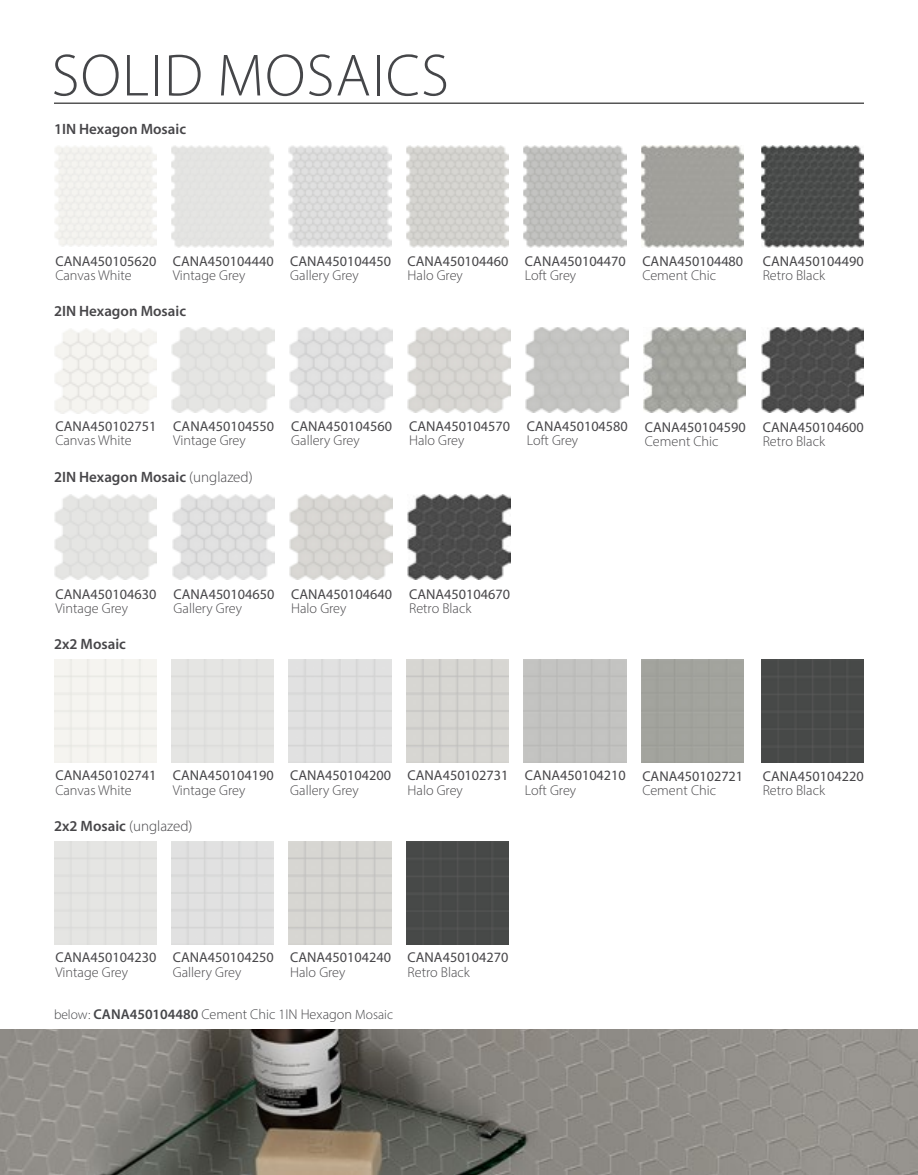
<style>
.page{position:relative;width:918px;height:1175px;background:#fff}
.page>*{position:absolute;margin:0;border:0;box-sizing:border-box;transform-origin:0 0}
.t1{font:300 60px "Myriad Pro";letter-spacing:.02em;color:#454649}
.t2{font:600 15px "Myriad Pro";color:#474649}
.t3{font:300 15px "Myriad Pro";color:#474649}
.t4{font:14.25px "Myriad Pro";color:#474649}
.t5{font:300 14.25px "Myriad Pro";color:#474649}
.t6{font:600 14.25px "Myriad Pro";color:#454649}
.s1{font-weight:300}
.s2{font-weight:600}
.s3{font-weight:300;font-size:13.5px}
.s4{font-weight:300;color:#474649}
</style>
<div class="page">
<hr style="left:54px;top:103px;width:810px;height:1px;background:#000">
<img style="left:641px;top:145px;width:102px;height:103px">
<img style="left:761px;top:145px;width:103px;height:103px">
<img style="left:171px;top:145px;width:103px;height:103px">
<img style="left:289px;top:145px;width:102px;height:103px">
<img style="left:406px;top:145px;width:103px;height:103px">
<img style="left:524px;top:145px;width:102px;height:103px">
<img style="left:55px;top:328px;width:102px;height:85px">
<img style="left:644px;top:327px;width:102px;height:85px">
<img style="left:761px;top:327px;width:103px;height:85px">
<img style="left:172px;top:327px;width:102px;height:85px">
<img style="left:290px;top:327px;width:102px;height:85px">
<img style="left:408px;top:327px;width:102px;height:85px">
<img style="left:526px;top:327px;width:102px;height:85px">
<img style="left:408px;top:494px;width:102px;height:85px">
<img style="left:54px;top:494px;width:103px;height:85px">
<img style="left:172px;top:494px;width:103px;height:85px">
<img style="left:290px;top:494px;width:102px;height:85px">
<img style="left:289px;top:841px;width:102px;height:103px">
<img style="left:171px;top:841px;width:103px;height:103px">
<div style="left:406px;top:841px;width:103px;height:103px;background:#474948"></div>
<div style="left:761px;top:660px;width:103px;height:102px;background:#474948"></div>
<img style="left:289px;top:660px;width:102px;height:102px">
<img style="left:406px;top:660px;width:103px;height:102px">
<img style="left:0;top:1029px;width:918px;height:145px">
<h1 class="t1" style="left:52px;top:39px;width:399px">SOLID MOSAICS</h1>
<p class="t2" style="left:54px;top:120px;width:134px">1IN Hexagon Mosaic</p>
<p class="t4" style="left:55px;top:252px;width:102px">CANA450105620</p>
<p class="t5" style="left:55px;top:267px;width:78px">Canvas White</p>
<p class="t4" style="left:173px;top:252px;width:102px">CANA450104440</p>
<p class="t5" style="left:173px;top:267px;width:74px">Vintage Grey</p>
<p class="t2" style="left:54px;top:302px;width:134px">2IN Hexagon Mosaic</p>
<p class="t4" style="left:290px;top:252px;width:102px">CANA450104450</p>
<p class="t5" style="left:290px;top:267px;width:70px">Gallery Grey</p>
<p class="t4" style="left:408px;top:252px;width:102px">CANA450104460</p>
<p class="t5" style="left:408px;top:267px;width:57px">Halo Grey</p>
<p class="t4" style="left:525px;top:252px;width:102px">CANA450104470</p>
<p class="t5" style="left:525px;top:267px;width:53px">Loft Grey</p>
<p class="t4" style="left:642px;top:252px;width:102px">CANA450104480</p>
<p class="t5" style="left:642px;top:267px;width:75px">Cement Chic</p>
<p class="t4" style="left:763px;top:252px;width:102px">CANA450104490</p>
<p class="t5" style="left:763px;top:267px;width:64px">Retro Black</p>
<p class="t4" style="left:55px;top:417px;width:102px">CANA450102751</p>
<p class="t5" style="left:55px;top:432px;width:78px">Canvas White</p>
<p class="t4" style="left:173px;top:417px;width:102px">CANA450104550</p>
<p class="t5" style="left:173px;top:432px;width:74px">Vintage Grey</p>
<p class="t2" style="left:54px;top:467px;width:200px">2IN Hexagon Mosaic <span class="s1">(unglazed)</span></p>
<p class="t4" style="left:291px;top:417px;width:102px">CANA450104560</p>
<p class="t5" style="left:291px;top:432px;width:70px">Gallery Grey</p>
<p class="t4" style="left:409px;top:417px;width:102px">CANA450104570</p>
<p class="t5" style="left:409px;top:432px;width:57px">Halo Grey</p>
<p class="t4" style="left:527px;top:417px;width:102px">CANA450104580</p>
<p class="t5" style="left:527px;top:432px;width:53px">Loft Grey</p>
<p class="t4" style="left:645px;top:418px;width:102px">CANA450104590</p>
<p class="t5" style="left:645px;top:432px;width:75px">Cement Chic</p>
<p class="t4" style="left:763px;top:418px;width:102px">CANA450104600</p>
<p class="t5" style="left:763px;top:432px;width:64px">Retro Black</p>
<p class="t4" style="left:55px;top:585px;width:102px">CANA450104630</p>
<p class="t5" style="left:55px;top:599px;width:74px">Vintage Grey</p>
<p class="t2" style="left:54px;top:635px;width:73px">2x2 Mosaic</p>
<p class="t4" style="left:174px;top:585px;width:102px">CANA450104650</p>
<p class="t5" style="left:174px;top:599px;width:70px">Gallery Grey</p>
<p class="t4" style="left:291px;top:585px;width:102px">CANA450104640</p>
<p class="t5" style="left:291px;top:599px;width:57px">Halo Grey</p>
<p class="t4" style="left:409px;top:585px;width:102px">CANA450104670</p>
<p class="t5" style="left:409px;top:600px;width:64px">Retro Black</p>
<p class="t4" style="left:55px;top:767px;width:102px">CANA450102741</p>
<p class="t5" style="left:55px;top:781px;width:78px">Canvas White</p>
<p class="t4" style="left:173px;top:767px;width:102px">CANA450104190</p>
<p class="t5" style="left:173px;top:781px;width:74px">Vintage Grey</p>
<p class="t3" style="left:54px;top:817px;width:140px"><span class="s2">2x2 Mosaic</span> (unglazed)</p>
<p class="t4" style="left:290px;top:767px;width:102px">CANA450104200</p>
<p class="t5" style="left:290px;top:781px;width:70px">Gallery Grey</p>
<p class="t4" style="left:408px;top:767px;width:102px">CANA450102731</p>
<p class="t5" style="left:408px;top:781px;width:57px">Halo Grey</p>
<p class="t4" style="left:525px;top:767px;width:102px">CANA450104210</p>
<p class="t5" style="left:525px;top:781px;width:53px">Loft Grey</p>
<p class="t4" style="left:642px;top:767px;width:102px">CANA450102721</p>
<p class="t5" style="left:642px;top:781px;width:75px">Cement Chic</p>
<p class="t4" style="left:763px;top:767px;width:102px">CANA450104220</p>
<p class="t5" style="left:763px;top:781px;width:64px">Retro Black</p>
<p class="t4" style="left:55px;top:948px;width:102px">CANA450104230</p>
<p class="t5" style="left:55px;top:963px;width:74px">Vintage Grey</p>
<p class="t4" style="left:173px;top:948px;width:102px">CANA450104250</p>
<p class="t5" style="left:173px;top:963px;width:70px">Gallery Grey</p>
<p class="t4" style="left:290px;top:948px;width:102px">CANA450104240</p>
<p class="t5" style="left:290px;top:963px;width:57px">Halo Grey</p>
<p class="t4" style="left:408px;top:948px;width:102px">CANA450104270</p>
<p class="t5" style="left:408px;top:963px;width:64px">Retro Black</p>
<p class="t6" style="left:54px;top:1004px;width:341px"><span class="s3">below:</span> CANA450104480 <span class="s1">Cement Chic 1</span><span class="s4">IN Hexagon</span> <span class="s3">Mosaic</span></p>
</div>
